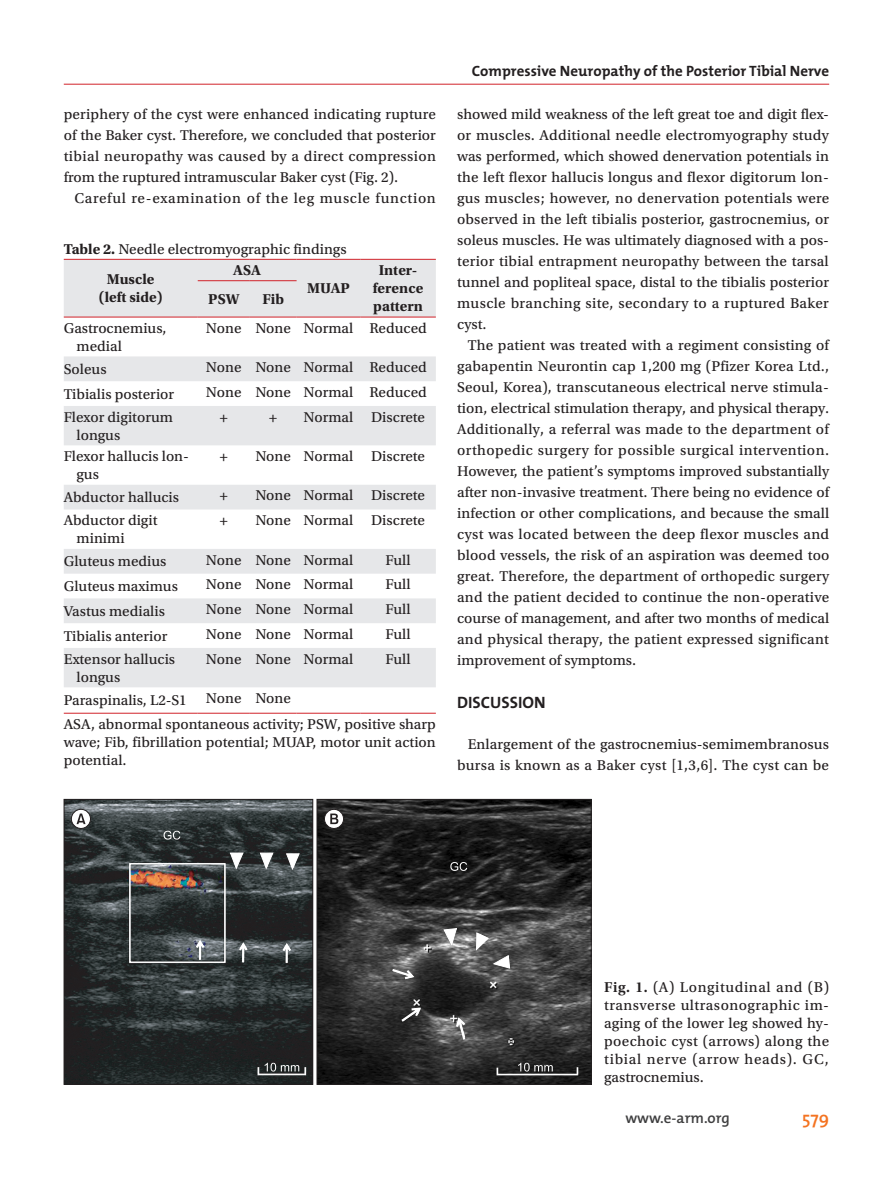
<style>
.page{position:relative;width:893px;height:1191px;background:#fff}
.page>*{position:absolute;margin:0;border:0;box-sizing:border-box;transform-origin:0 0}
.t1{font:600 18px "The Mix";color:#f47321}
.서론{font:700 16.5px "The Mix";color:#231f20}
.바탕글{font:15px/21px "Utopia Std Capt";letter-spacing:.015em;color:#231f20;text-align:justify}
.표{font:15px/18px "Utopia Std Capt";color:#231f20}
.그림{font:15px/18px "Utopia Std Capt";letter-spacing:.025em;color:#231f20}
.표1라인{font:700 15px/18px "Utopia Std";color:#231f20;text-align:center}
.쪽제목_홀{font:700 15px "The Mix";color:#231f20}
.바탕글-2{font:15px "Utopia Std Capt";letter-spacing:.045em;color:#231f20}
.t2{font:600 15px "The Mix";color:#3e3e3f}
.s1{font-family:"Utopia Std";font-weight:700}
.s2{font-family:"Utopia Std";font-weight:600}
</style>
<div class="page">
<hr style="left:64px;top:84px;width:765px;height:1px;background:#d1232a">
<svg style="left:64px;top:260px;width:372px;height:427px;fill:#e6e7e9"></svg>
<hr style="left:198px;top:280px;width:52px;height:1px;background:#d1232a">
<hr style="left:250px;top:280px;width:47px;height:1px;background:#d1232a">
<hr style="left:64px;top:259px;width:134px;height:1px;background:#d1232a">
<hr style="left:198px;top:259px;width:52px;height:1px;background:#d1232a">
<hr style="left:250px;top:259px;width:47px;height:1px;background:#d1232a">
<hr style="left:297px;top:259px;width:63px;height:1px;background:#d1232a">
<hr style="left:360px;top:259px;width:76px;height:1px;background:#d1232a">
<hr style="left:64px;top:317px;width:134px;height:1px;background:#d1232a">
<hr style="left:198px;top:317px;width:52px;height:1px;background:#d1232a">
<hr style="left:250px;top:317px;width:47px;height:1px;background:#d1232a">
<hr style="left:297px;top:317px;width:63px;height:1px;background:#d1232a">
<hr style="left:360px;top:317px;width:76px;height:1px;background:#d1232a">
<hr style="left:64px;top:713px;width:134px;height:1px;background:#d1232a">
<hr style="left:198px;top:713px;width:52px;height:1px;background:#d1232a">
<hr style="left:250px;top:713px;width:47px;height:1px;background:#d1232a">
<hr style="left:297px;top:713px;width:63px;height:1px;background:#d1232a">
<hr style="left:360px;top:713px;width:76px;height:1px;background:#d1232a">
<svg style="left:64px;top:799px;width:528px;height:286px;background:#333535"></svg>
<svg style="left:71px;top:809px;width:19px;height:19px"></svg>
<div style="left:71px;top:809px;width:20px;height:19px;border:1px solid #231f20;border-radius:50%"></div>
<svg style="left:77px;top:813px;width:9px;height:11px"></svg>
<svg style="left:324px;top:809px;width:20px;height:19px"></svg>
<div style="left:324px;top:809px;width:20px;height:19px;border:1px solid #231f20;border-radius:50%"></div>
<svg style="left:330px;top:813px;width:8px;height:11px"></svg>
<div style="left:129px;top:863px;width:97px;height:99px;border:1px solid #fff"></div>
<svg style="left:194px;top:937px;width:99px;height:28px;background:#5b6264"></svg>
<svg style="left:230px;top:852px;width:13px;height:17px"></svg>
<svg style="left:260px;top:852px;width:13px;height:17px"></svg>
<svg style="left:286px;top:853px;width:14px;height:16px"></svg>
<svg style="left:444px;top:928px;width:13px;height:17px"></svg>
<svg style="left:390px;top:967px;width:26px;height:13px"></svg>
<svg style="left:476px;top:932px;width:34px;height:36px"></svg>
<svg style="left:399px;top:1006px;width:69px;height:36px;background:#4f4f4f"></svg>
<svg style="left:265px;top:1062px;width:34px;height:9px"></svg>
<svg style="left:518px;top:1062px;width:35px;height:9px"></svg>
<svg style="left:164px;top:830px;width:16px;height:9px"></svg>
<svg style="left:450px;top:862px;width:17px;height:9px"></svg>
<p class="바탕글" style="left:64px;top:104px;width:374px">periphery of the cyst were enhanced indicating rupture of the Baker cyst. Therefore, we concluded that posterior tibial neuropathy was caused by a direct compression from the ruptured intramuscular Baker cyst (Fig. 2).</p>
<p class="바탕글-2" style="left:74px;top:190px;width:363px">Careful re-examination of the leg muscle function</p>
<p class="표" style="left:64px;top:240px;width:284px"><span class="s1">Table 2.</span> Needle electromyographic findings</p>
<p class="표1라인" style="left:107px;top:270px;width:49px">Muscle</p>
<p class="표1라인" style="left:99px;top:288px;width:66px">(left side)</p>
<p class="표1라인" style="left:233px;top:261px;width:29px">ASA</p>
<p class="표1라인" style="left:307px;top:279px;width:44px">MUAP</p>
<p class="표1라인" style="left:208px;top:290px;width:33px">PSW</p>
<p class="표1라인" style="left:262px;top:290px;width:23px">Fib</p>
<p class="표1라인" style="left:373px;top:261px;width:52px">Inter&shy;ference pattern</p>
<p class="표" style="left:77px;top:319px;width:91px;text-indent:-13px">Gastrocnemius, medial</p>
<p class="표" style="left:206px;top:319px;width:37px">None</p>
<p class="표" style="left:255px;top:319px;width:37px">None</p>
<p class="표" style="left:304px;top:319px;width:51px">Normal</p>
<p class="표" style="left:369px;top:319px;width:59px">Reduced</p>
<p class="표" style="left:64px;top:360px;width:44px">Soleus</p>
<p class="표" style="left:206px;top:358px;width:37px">None</p>
<p class="표" style="left:255px;top:358px;width:37px">None</p>
<p class="표" style="left:304px;top:358px;width:51px">Normal</p>
<p class="표" style="left:369px;top:358px;width:59px">Reduced</p>
<p class="표" style="left:64px;top:385px;width:112px">Tibialis posterior</p>
<p class="표" style="left:206px;top:383px;width:37px">None</p>
<p class="표" style="left:255px;top:383px;width:37px">None</p>
<p class="표" style="left:304px;top:383px;width:51px">Normal</p>
<p class="표" style="left:369px;top:383px;width:59px">Reduced</p>
<p class="표" style="left:77px;top:408px;width:98px;text-indent:-13px">Flexor digitorum longus</p>
<p class="표" style="left:219px;top:408px;width:10px">+</p>
<p class="표" style="left:269px;top:408px;width:10px">+</p>
<p class="표" style="left:304px;top:408px;width:51px">Normal</p>
<p class="표" style="left:371px;top:408px;width:55px">Discrete</p>
<p class="표" style="left:77px;top:447px;width:114px;text-indent:-13px">Flexor hallucis lon&shy;gus</p>
<p class="표" style="left:219px;top:447px;width:10px">+</p>
<p class="표" style="left:255px;top:447px;width:37px">None</p>
<p class="표" style="left:304px;top:447px;width:51px">Normal</p>
<p class="표" style="left:371px;top:447px;width:55px">Discrete</p>
<p class="표" style="left:64px;top:488px;width:117px">Abductor hallucis</p>
<p class="표" style="left:219px;top:487px;width:10px">+</p>
<p class="표" style="left:255px;top:487px;width:37px">None</p>
<p class="표" style="left:304px;top:487px;width:51px">Normal</p>
<p class="표" style="left:371px;top:487px;width:55px">Discrete</p>
<p class="표" style="left:77px;top:511px;width:82px;text-indent:-13px">Abductor digit minimi</p>
<p class="표" style="left:219px;top:511px;width:10px">+</p>
<p class="표" style="left:255px;top:511px;width:37px">None</p>
<p class="표" style="left:304px;top:511px;width:51px">Normal</p>
<p class="표" style="left:371px;top:511px;width:55px">Discrete</p>
<p class="표" style="left:64px;top:552px;width:104px">Gluteus medius</p>
<p class="표" style="left:206px;top:551px;width:37px">None</p>
<p class="표" style="left:255px;top:551px;width:37px">None</p>
<p class="표" style="left:304px;top:551px;width:51px">Normal</p>
<p class="표" style="left:386px;top:551px;width:27px">Full</p>
<p class="표" style="left:64px;top:577px;width:116px">Gluteus maximus</p>
<p class="표" style="left:206px;top:576px;width:37px">None</p>
<p class="표" style="left:255px;top:576px;width:37px">None</p>
<p class="표" style="left:304px;top:576px;width:51px">Normal</p>
<p class="표" style="left:386px;top:576px;width:27px">Full</p>
<p class="표" style="left:64px;top:602px;width:103px">Vastus medialis</p>
<p class="표" style="left:206px;top:600px;width:37px">None</p>
<p class="표" style="left:255px;top:600px;width:37px">None</p>
<p class="표" style="left:304px;top:600px;width:51px">Normal</p>
<p class="표" style="left:386px;top:600px;width:27px">Full</p>
<p class="표" style="left:64px;top:627px;width:105px">Tibialis anterior</p>
<p class="표" style="left:206px;top:625px;width:37px">None</p>
<p class="표" style="left:255px;top:625px;width:37px">None</p>
<p class="표" style="left:304px;top:625px;width:51px">Normal</p>
<p class="표" style="left:386px;top:625px;width:27px">Full</p>
<p class="표" style="left:77px;top:650px;width:100px;text-indent:-13px">Extensor hallucis longus</p>
<p class="표" style="left:206px;top:650px;width:37px">None</p>
<p class="표" style="left:255px;top:650px;width:37px">None</p>
<p class="표" style="left:304px;top:650px;width:51px">Normal</p>
<p class="표" style="left:386px;top:650px;width:27px">Full</p>
<p class="표" style="left:64px;top:691px;width:124px">Paraspinalis, L2-S1</p>
<p class="표" style="left:206px;top:689px;width:37px">None</p>
<p class="표" style="left:255px;top:689px;width:37px">None</p>
<p class="표" style="left:64px;top:715px;width:374px;text-align:justify">ASA, abnormal spontaneous activity; PSW, positive sharp wave; Fib, fibrillation potential; MUAP, motor unit action potential.</p>
<p class="쪽제목_홀" style="left:472px;top:59px;width:359px">Compressive Neuropathy of the Posterior Tibial Nerve</p>
<p class="바탕글" style="left:457px;top:104px;width:374px">showed mild weakness of the left great toe and digit flex&shy;or muscles. Additional needle electromyography study was performed, which showed denervation potentials in the left flexor hallucis longus and flexor digitorum lon&shy;gus muscles; however, no denervation potentials were observed in the left tibialis posterior, gastrocnemius, or soleus muscles. He was ultimately diagnosed with a pos&shy;terior tibial entrapment neuropathy between the tarsal tunnel and popliteal space, distal to the tibialis posterior muscle branching site, secondary to a ruptured Baker cyst.</p>
<p class="바탕글" style="left:457px;top:335px;width:374px;text-indent:11px">The patient was treated with a regiment consisting of gabapentin Neurontin cap 1,200 mg (Pfizer Korea Ltd., Seoul, Korea), transcutaneous electrical nerve stimula&shy;tion, electrical stimulation therapy, and physical therapy.<br>Additionally, a referral was made to the department of orthopedic surgery for possible surgical intervention.<br>However, the patient’s symptoms improved substantially after non-invasive treatment. There being no evidence of infection or other complications, and because the small cyst was located between the deep flexor muscles and blood vessels, the risk of an aspiration was deemed too great. Therefore, the department of orthopedic surgery and the patient decided to continue the non-operative course of management, and after two months of medical and physical therapy, the patient expressed significant improvement of symptoms.</p>
<p class="서론" style="left:457px;top:689px;width:90px">DISCUSSION</p>
<p class="바탕글" style="left:457px;top:734px;width:373px;text-align:right">Enlargement of the gastrocnemius-semimembranosus bursa is known as a Baker cyst [1,3,6]. The cyst can be</p>
<p class="그림" style="left:604px;top:978px;width:226px"><span class="s2">Fig. 1.</span> (A) Longitudinal and (B) transverse ultrasonographic im&shy;aging of the lower leg showed hy&shy;poechoic cyst (arrows) along the tibial nerve (arrow heads). GC, gastrocnemius.</p>
<p class="t2" style="left:625px;top:1105px;width:106px">www.e-arm.org</p>
<p class="t1" style="left:802px;top:1102px;width:29px">579</p>
</div>
